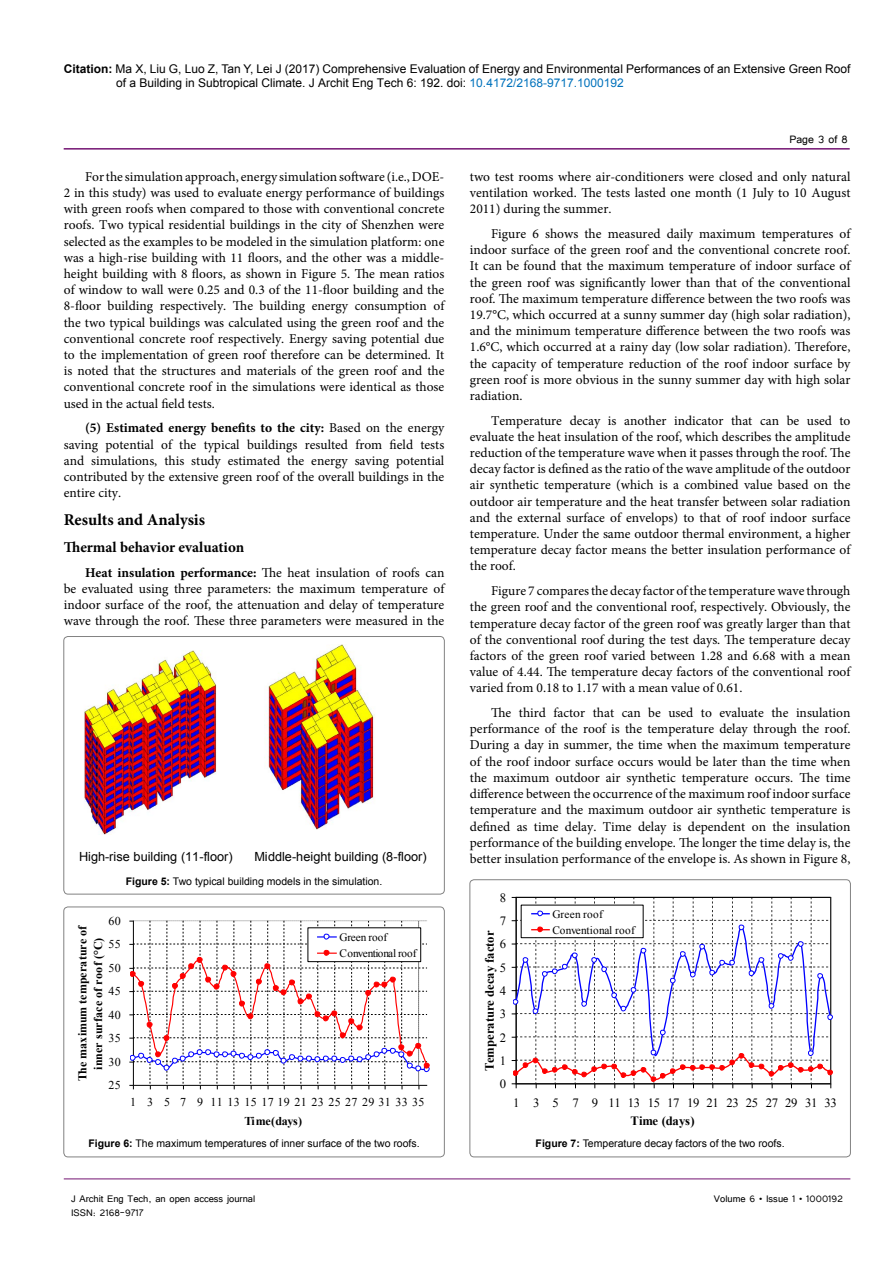
<style>
.page{position:relative;width:893px;height:1263px;background:#fff}
.page>*{position:absolute;margin:0;border:0;box-sizing:border-box;transform-origin:0 0}
.t1{font:700 16.5px "Minion Pro";color:#000}
.t2{font:700 15px "Minion Pro";color:#000}
.t3{font:13.5px/16.2px "Minion Pro";color:#000;text-align:justify}
.t4{font:13.5px "Tunga";color:#000}
.t5{font:700 12.75px "Times New Roman";color:#000}
.t6{font:12.6px "Arial";color:#000}
.t7{font:12.6px "Times New Roman";letter-spacing:-.025em;color:#000}
.t8{font:700 12.6px "Times New Roman";letter-spacing:-.02em;color:#000}
.t9{font:12px/14.4px "Arial";color:#000}
.t10{font:12px "Tunga";color:#000}
.t11{font:12px "Times New Roman";letter-spacing:.03em;color:#000}
.t12{font:700 12px/15.6px "Times New Roman";letter-spacing:.02em;color:#000;text-align:center}
.t13{font:700 12px "Times New Roman";letter-spacing:-.03em;color:#000}
.t14{font:11.25px/16.2px "Times New Roman";letter-spacing:-.005em;color:#000}
.t15{font:11.25px/15.9px "Times New Roman";letter-spacing:.015em;color:#000}
.t16{font:10.5px "Arial";color:#000}
.s1{font-weight:700}
.s2{color:#0072bc}
</style>
<div class="page">
<hr style="left:64px;top:148px;width:786px;height:2px;background:#741472">
<hr style="left:64px;top:1179px;width:786px;height:1px;background:#741472">
<div style="left:64px;top:636px;width:380px;height:258px;border:1px solid #000;border-radius:4px"></div>
<img style="left:84px;top:650px;width:133px;height:185px">
<img style="left:264px;top:645px;width:111px;height:184px">
<div style="left:64px;top:907px;width:380px;height:250px;border:1px solid #000;border-radius:4px"></div>
<svg style="left:130px;top:920px;width:299px;height:169px"></svg>
<div style="left:470px;top:880px;width:380px;height:277px;border:1px solid #000;border-radius:4px"></div>
<svg style="left:512px;top:897px;width:321px;height:191px"></svg>
<p class="t9" style="left:116px;top:61px;width:736px;text-indent:-52px"><span class="s1">Citation:</span> Ma X, Liu G, Luo Z, Tan Y, Lei J (2017) Comprehensive Evaluation of Energy and Environmental Performances of an Extensive Green Roof of a Building in Subtropical Climate. J Archit Eng Tech 6: 192. doi: <span class="s2">10.4172/2168-9717.1000192</span></p>
<p class="t4" style="left:789px;top:131px;width:60px">Page 3 of 8</p>
<p class="t3" style="left:470px;top:168px;width:382px">two test rooms where air-conditioners were closed and only natural ventilation worked. The tests lasted one month (1 July to 10 August 2011) during the summer.</p>
<p class="t3" style="left:470px;top:226px;width:382px;text-indent:21px">Figure 6 shows the measured daily maximum temperatures of indoor surface of the green roof and the conventional concrete roof.<br>It can be found that the maximum temperature of indoor surface of the green roof was significantly lower than that of the conventional roof. The maximum temperature difference between the two roofs was 19.7°C, which occurred at a sunny summer day (high solar radiation), and the minimum temperature difference between the two roofs was 1.6°C, which occurred at a rainy day (low solar radiation). Therefore, the capacity of temperature reduction of the roof indoor surface by green roof is more obvious in the sunny summer day with high solar radiation.</p>
<p class="t3" style="left:470px;top:412px;width:382px;text-indent:21px">Temperature decay is another indicator that can be used to evaluate the heat insulation of the roof, which describes the amplitude reduction of the temperature wave when it passes through the roof. The decay factor is defined as the ratio of the wave amplitude of the outdoor air synthetic temperature (which is a combined value based on the outdoor air temperature and the heat transfer between solar radiation and the external surface of envelops) to that of roof indoor surface temperature. Under the same outdoor thermal environment, a higher temperature decay factor means the better insulation performance of the roof.</p>
<p class="t3" style="left:470px;top:583px;width:382px;text-indent:21px">Figure 7 compares the decay factor of the temperature wave through the green roof and the conventional roof, respectively. Obviously, the temperature decay factor of the green roof was greatly larger than that of the conventional roof during the test days. The temperature decay factors of the green roof varied between 1.28 and 6.68 with a mean value of 4.44. The temperature decay factors of the conventional roof varied from 0.18 to 1.17 with a mean value of 0.61.</p>
<p class="t3" style="left:470px;top:705px;width:382px;text-indent:21px">The third factor that can be used to evaluate the insulation performance of the roof is the temperature delay through the roof.<br>During a day in summer, the time when the maximum temperature of the roof indoor surface occurs would be later than the time when the maximum outdoor air synthetic temperature occurs. The time difference between the occurrence of the maximum roof indoor surface temperature and the maximum outdoor air synthetic temperature is defined as time delay. Time delay is dependent on the insulation performance of the building envelope. The longer the time delay is, the</p>
<p class="t3" style="left:64px;top:168px;width:382px;text-indent:21px">For the simulation approach, energy simulation software (i.e., DOE-2 in this study) was used to evaluate energy performance of buildings with green roofs when compared to those with conventional concrete roofs. Two typical residential buildings in the city of Shenzhen were selected as the examples to be modeled in the simulation platform: one was a high-rise building with 11 floors, and the other was a middle&shy;height building with 8 floors, as shown in Figure 5. The mean ratios of window to wall were 0.25 and 0.3 of the 11-floor building and the 8-floor building respectively. The building energy consumption of the two typical buildings was calculated using the green roof and the conventional concrete roof respectively. Energy saving potential due to the implementation of green roof therefore can be determined. It is noted that the structures and materials of the green roof and the conventional concrete roof in the simulations were identical as those used in the actual field tests.</p>
<p class="t3" style="left:64px;top:420px;width:382px;text-indent:21px"><span class="s1">(5) Estimated energy benefits to the city:</span> Based on the energy saving potential of the typical buildings resulted from field tests and simulations, this study estimated the energy saving potential contributed by the extensive green roof of the overall buildings in the entire city.</p>
<p class="t1" style="left:64px;top:508px;width:143px">Results and Analysis</p>
<p class="t2" style="left:64px;top:537px;width:182px">Thermal behavior evaluation</p>
<p class="t3" style="left:64px;top:564px;width:382px;text-indent:21px"><span class="s1">Heat insulation performance:</span> The heat insulation of roofs can be evaluated using three parameters: the maximum temperature of indoor surface of the roof, the attenuation and delay of temperature wave through the roof. These three parameters were measured in the</p>
<p class="t6" style="left:79px;top:848px;width:155px">High-rise building (11-floor)</p>
<p class="t3" style="left:470px;top:850px;width:382px">better insulation performance of the envelope is. As shown in Figure 8,</p>
<p class="t6" style="left:255px;top:848px;width:174px">Middle-height building (8-floor)</p>
<p class="t16" style="left:126px;top:874px;width:258px"><span class="s1">Figure 5:</span> Two typical building models in the simulation.</p>
<p class="t7" style="left:500px;top:889px;width:8px">8</p>
<p class="t11" style="left:108px;top:913px;width:14px">60</p>
<p class="t12" style="left:74px;top:1081px;width:158px;rotate:-90deg">T eh m mi xa mu me t erutarep fo inner surface of roof (°C)</p>
<p class="t14" style="left:340px;top:928px;width:79px">Green roof<br>Conventional roof</p>
<p class="t11" style="left:108px;top:936px;width:14px">55</p>
<p class="t11" style="left:108px;top:960px;width:14px">50</p>
<p class="t11" style="left:108px;top:983px;width:14px">45</p>
<p class="t11" style="left:108px;top:1007px;width:14px">40</p>
<p class="t11" style="left:108px;top:1030px;width:14px">35</p>
<p class="t11" style="left:108px;top:1054px;width:14px">30</p>
<p class="t11" style="left:108px;top:1077px;width:14px">25</p>
<p class="t7" style="left:500px;top:912px;width:8px">7</p>
<p class="t5" style="left:481px;top:1071px;width:143px;rotate:-90deg">T me erutarep yaced rotcaf</p>
<p class="t7" style="left:500px;top:936px;width:8px">6</p>
<p class="t7" style="left:500px;top:959px;width:8px">5</p>
<p class="t7" style="left:500px;top:982px;width:8px">4</p>
<p class="t7" style="left:500px;top:1005px;width:8px">3</p>
<p class="t7" style="left:500px;top:1029px;width:8px">2</p>
<p class="t7" style="left:500px;top:1052px;width:8px">1</p>
<p class="t7" style="left:500px;top:1075px;width:8px">0</p>
<p class="t15" style="left:552px;top:906px;width:84px">Green roof<br>Conventional roof</p>
<p class="t11" style="left:130px;top:1094px;width:296px">1 3 5 7 9 11131517192123252729313335</p>
<p class="t13" style="left:244px;top:1113px;width:59px">Time(days)</p>
<p class="t7" style="left:513px;top:1095px;width:325px">1 3 5 7 9 111315171921232527293133</p>
<p class="t8" style="left:630px;top:1112px;width:66px">Time (days)</p>
<p class="t16" style="left:88px;top:1137px;width:333px"><span class="s1">Figure 6:</span> The maximum temperatures of inner surface of the two roofs.</p>
<p class="t16" style="left:536px;top:1137px;width:250px"><span class="s1">Figure 7:</span> Temperature decay factors of the two roofs.</p>
<p class="t10" style="left:71px;top:1190px;width:186px">J Archit Eng Tech, an open access journal</p>
<p class="t10" style="left:714px;top:1190px;width:130px">Volume 6 • Issue 1 • 1000192</p>
<p class="t10" style="left:71px;top:1205px;width:74px">ISSN: 2168-9717</p>
</div>
